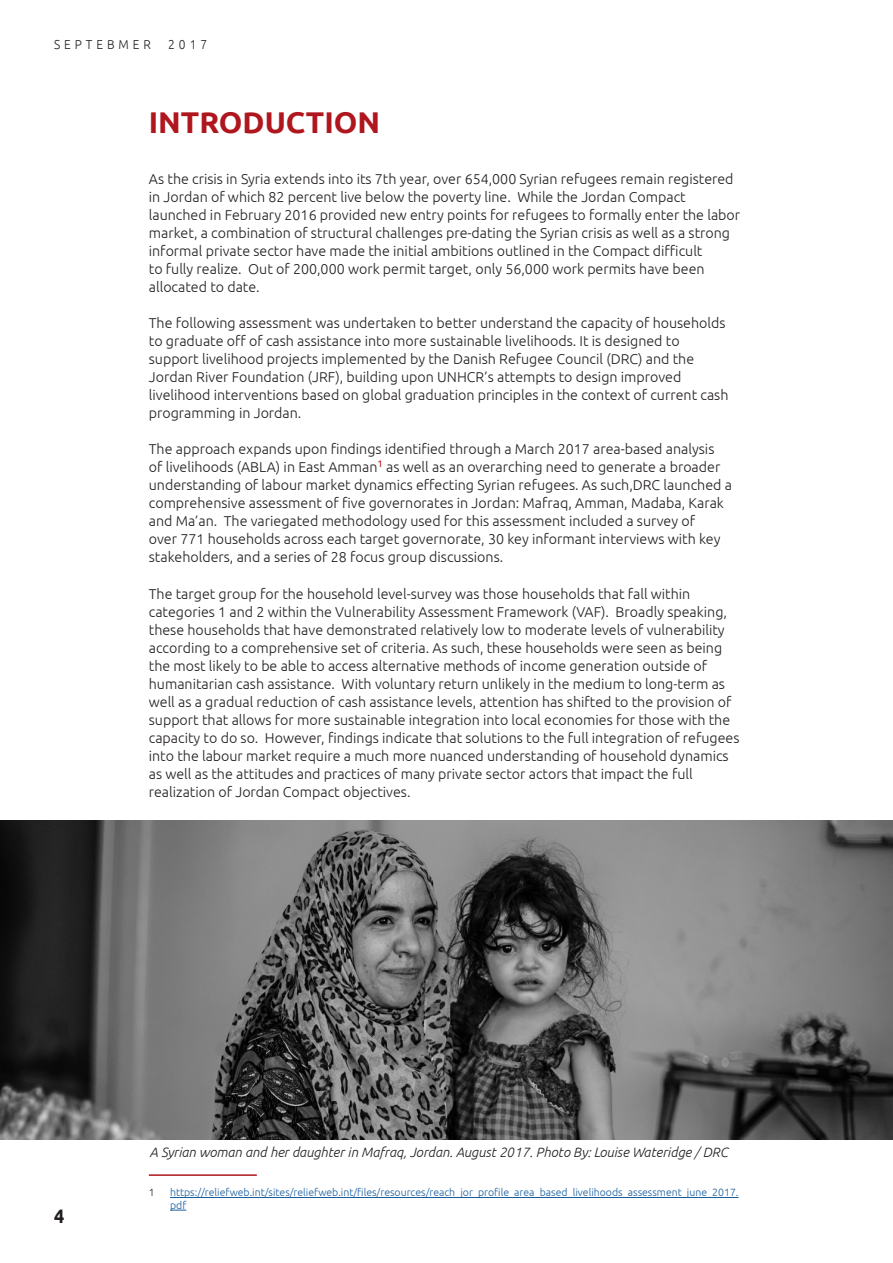
<style>
.page{position:relative;width:893px;height:1263px;background:#fff}
.page>*{position:absolute;margin:0;border:0;box-sizing:border-box;transform-origin:0 0}
.Headline{font:700 30px "Ubuntu";color:#af161e}
.t1{font:700 19.5px "Ubuntu";color:#231f20;scale:.93 1}
.Text_Body{font:300 14.25px/18px "Ubuntu";color:#231f20}
.t2{font:italic 300 13.5px "Ubuntu";color:#231f20}
.t3{font:300 12.9px "Ubuntu";letter-spacing:.33em;color:#231f20;scale:.93 1}
.footnote{font:300 10.5px/12.6px "Ubuntu";color:#175d9e}
.footnote-2{font:300 10.5px "Ubuntu";color:#231f20}
</style>
<div class="page">
<img style="left:0;top:820px;width:893px;height:319px">
<hr style="left:149px;top:1174px;width:108px;height:2px;background:#af161e">
<hr style="left:170px;top:1197px;width:568px;height:1px;background:#175d9e">
<svg style="left:170px;top:1210px;width:16px;height:1px"></svg>
<p class="t3" style="left:54px;top:36px;width:106px">SEPTEBMER</p>
<p class="t3" style="left:168px;top:36px;width:43px">2017</p>
<p class="Headline" style="left:149px;top:104px;width:233px">INTRODUCTION</p>
<p class="Text_Body" style="left:149px;top:170px;width:593px">As the crisis in Syria extends into its 7th year, over 654,000 Syrian refugees remain registered in Jordan of which 82 percent live below the poverty line. While the Jordan Compact launched in February 2016 provided new entry points for refugees to formally enter the labor market, a combination of structural challenges pre-dating the Syrian crisis as well as a strong informal private sector have made the initial ambitions outlined in the Compact difficult<br>to fully realize. Out of 200,000 work permit target, only 56,000 work permits have been allocated to date.</p>
<p class="Text_Body" style="left:149px;top:314px;width:581px">The following assessment was undertaken to better understand the capacity of households to graduate off of cash assistance into more sustainable livelihoods. It is designed to support livelihood projects implemented by the Danish Refugee Council (DRC) and the Jordan River Foundation (JRF), building upon UNHCR’s attempts to design improved livelihood interventions based on global graduation principles in the context of current cash programming in Jordan.</p>
<p class="Text_Body" style="left:149px;top:440px;width:585px">The approach expands upon findings identified through a March 2017 area-based analysis<br>of livelihoods (ABLA) in East Amman<sup>1</sup> as well as an overarching need to generate a broader understanding of labour market dynamics effecting Syrian refugees. As such,DRC launched a comprehensive assessment of five governorates in Jordan: Mafraq, Amman, Madaba, Karak and Ma’an. The variegated methodology used for this assessment included a survey of<br>over 771 households across each target governorate, 30 key informant interviews with key stakeholders, and a series of 28 focus group discussions.</p>
<p class="Text_Body" style="left:149px;top:584px;width:592px">The target group for the household level-survey was those households that fall within categories 1 and 2 within the Vulnerability Assessment Framework (VAF). Broadly speaking, these households that have demonstrated relatively low to moderate levels of vulnerability according to a comprehensive set of criteria. As such, these households were seen as being the most likely to be able to access alternative methods of income generation outside of humanitarian cash assistance. With voluntary return unlikely in the medium to long-term as well as a gradual reduction of cash assistance levels, attention has shifted to the provision of support that allows for more sustainable integration into local economies for those with the capacity to do so. However, findings indicate that solutions to the full integration of refugees into the labour market require a much more nuanced understanding of household dynamics as well as the attitudes and practices of many private sector actors that impact the full realization of Jordan Compact objectives.</p>
<p class="t1" style="left:54px;top:1204px;width:12px">4</p>
<p class="t2" style="left:150px;top:1143px;width:580px">A Syrian woman and her daughter in Mafraq, Jordan. August 2017. Photo By: Louise Wateridge / DRC</p>
<p class="footnote-2" style="left:149px;top:1186px;width:7px">1</p>
<p class="footnote" style="left:170px;top:1186px;width:570px">https://reliefweb.int/sites/reliefweb.int/files/resources/reach_jor_profile_area_based_livelihoods_assessment_june_2017. pdf</p>
</div>
